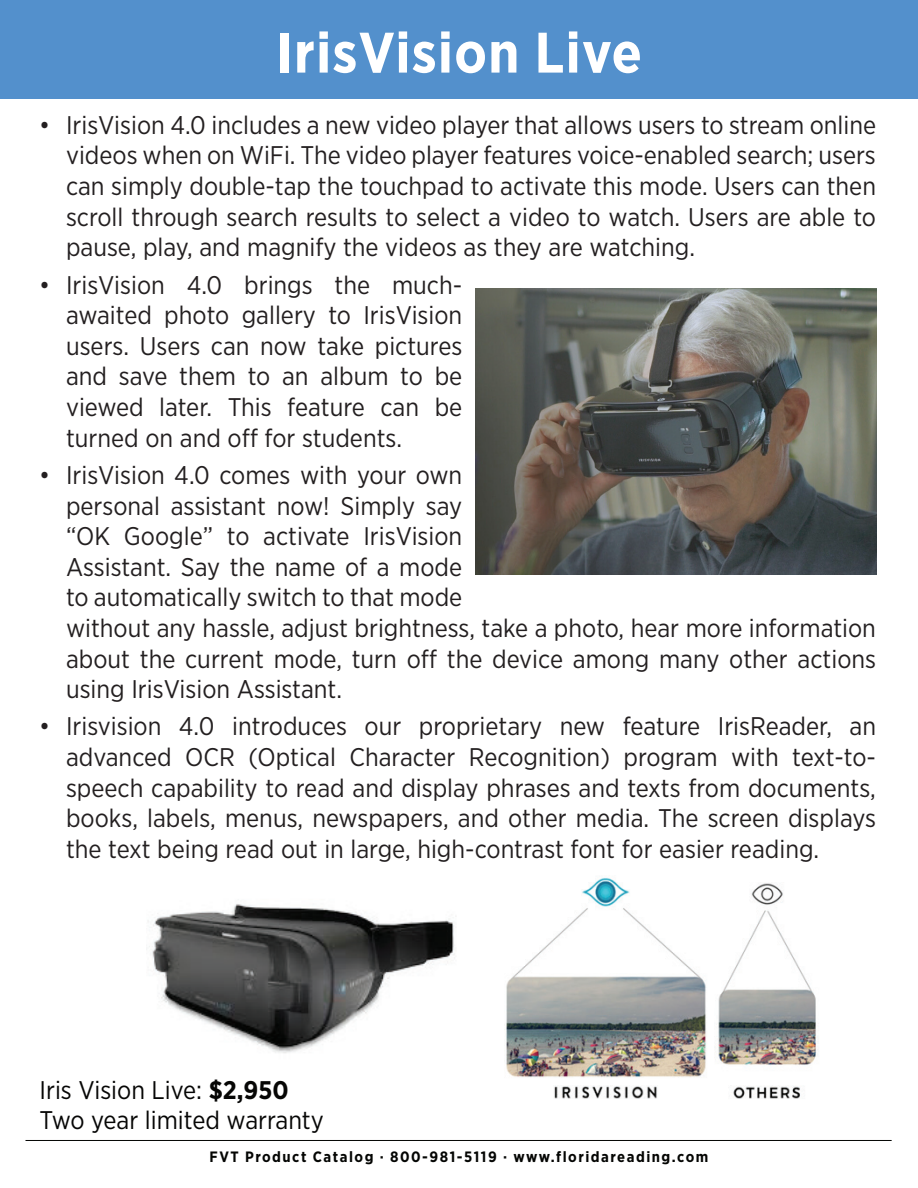
<style>
.page{position:relative;width:918px;height:1188px;background:#fff}
.page>*{position:absolute;margin:0;border:0;box-sizing:border-box;transform-origin:0 0}
.t1{font:700 57px "Gotham Narrow";letter-spacing:.02em;color:#fff}
.t2{font:25.5px/30.6px "Gotham Narrow";color:#231f20;text-align:justify}
.t3{font:25.5px/30.6px "Gotham Narrow";color:#060605}
.t4{font:700 15px "Gotham Narrow";letter-spacing:.1em;color:#040503}
.s1{font-weight:700}
</style>
<div class="page">
<hr style="left:26px;top:1140px;width:866px;height:1px;background:#040503">
<div style="left:0;top:0;width:918px;height:98px;background:#5390cc"></div>
<img style="left:148px;top:904px;width:307px;height:149px">
<img style="left:476px;top:289px;width:401px;height:285px">
<img style="left:506px;top:877px;width:312px;height:222px">
<h1 class="t1" style="left:276px;top:16px;width:367px">IrisVision Live</h1>
<p class="t2" style="left:66px;top:109px;width:812px;text-indent:-27px">• IrisVision 4.0 includes a new video player that allows users to stream online videos when on WiFi. The video player features voice-enabled search; users can simply double-tap the touchpad to activate this mode. Users can then scroll through search results to select a video to watch. Users are able to pause, play, and magnify the videos as they are watching.</p>
<p class="t2" style="left:66px;top:269px;width:398px;text-indent:-27px">• IrisVision 4.0 brings the much&shy;awaited photo gallery to IrisVision users. Users can now take pictures and save them to an album to be viewed later. This feature can be turned on and off for students.</p>
<p class="t2" style="left:66px;top:459px;width:812px;text-align:left;text-indent:-27px">• IrisVision 4.0 comes with your own<br>personal assistant now! Simply say<br>“OK Google” to activate IrisVision<br>Assistant. Say the name of a mode<br>to automatically switch to that mode<br>without any hassle, adjust brightness, take a photo, hear more information about the current mode, turn off the device among many other actions using IrisVision Assistant.</p>
<p class="t2" style="left:66px;top:711px;width:812px;text-indent:-27px">• Irisvision 4.0 introduces our proprietary new feature IrisReader, an advanced OCR (Optical Character Recognition) program with text-to&shy;speech capability to read and display phrases and texts from documents, books, labels, menus, newspapers, and other media. The screen displays the text being read out in large, high-contrast font for easier reading.</p>
<p class="t3" style="left:40px;top:1074px;width:286px">Iris Vision Live: <span class="s1">$2,950<br></span>Two year limited warranty</p>
<p class="t4" style="left:210px;top:1148px;width:500px">FVT Product Catalog · 800-981-5119 · www.floridareading.com</p>
</div>
